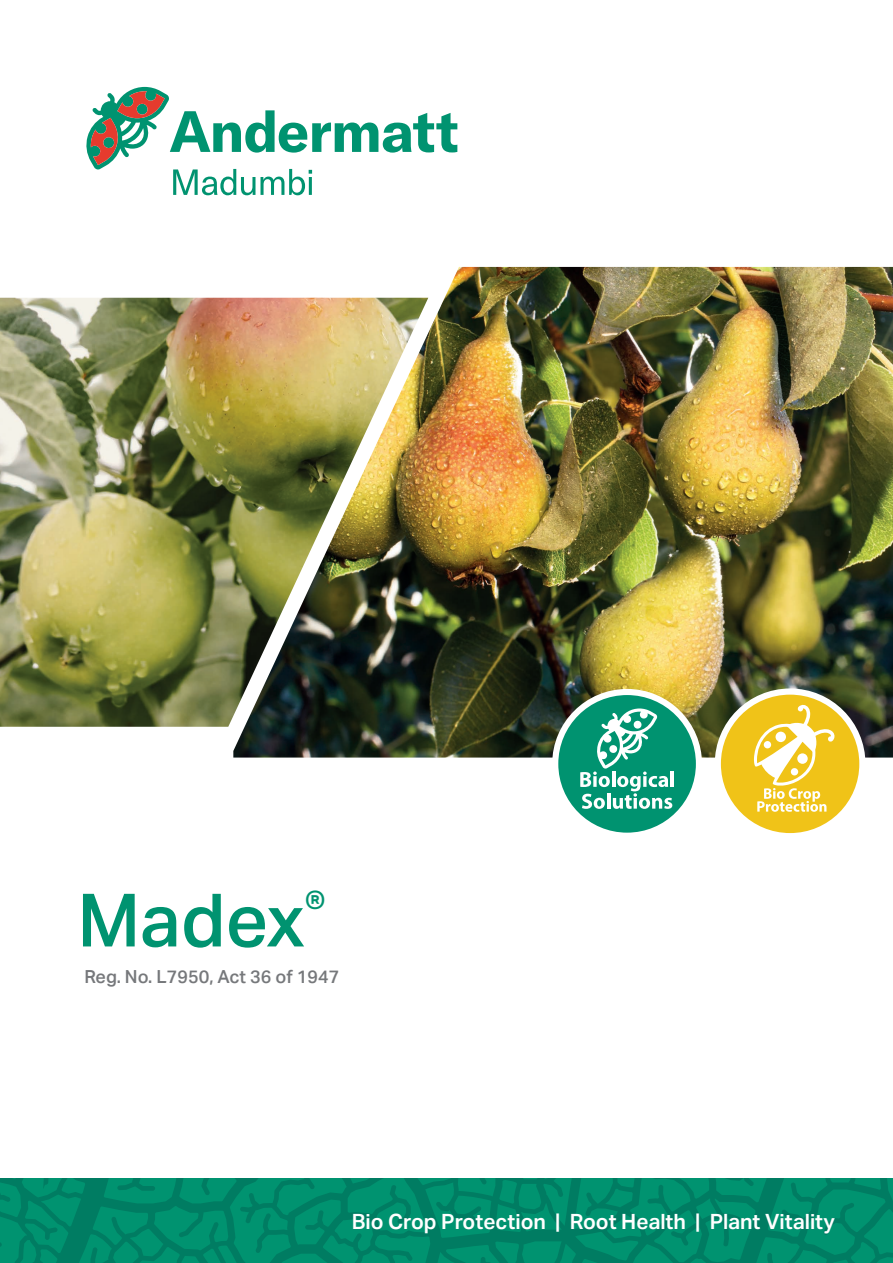
<style>
.page{position:relative;width:893px;height:1263px;background:#fff}
.page>*{position:absolute;margin:0;border:0;box-sizing:border-box;transform-origin:0 0}
.t1{font:500 73.65px "Aktiv Grotesk";color:#009370}
.t2{font:600 21px "Aktiv Grotesk";color:#fff}
.t3{font:500 18px "Aktiv Grotesk";color:#76787b}
</style>
<div class="page">
<img style="left:233px;top:267px;width:660px;height:490px">
<div style="left:552px;top:689px;width:150px;height:150px;background:#fff;border-radius:50%"></div>
<div style="left:558px;top:695px;width:138px;height:138px;background:#009370;border-radius:50%"></div>
<hr style="left:671px;top:771px;width:3px;height:16px;background:#fff">
<svg style="left:580px;top:708px;width:92px;height:101px"></svg>
<svg style="left:86px;top:87px;width:371px;height:108px"></svg>
<img style="left:0;top:298px;width:428px;height:429px">
<div style="left:715px;top:688px;width:150px;height:151px;background:#fff;border-radius:50%"></div>
<div style="left:721px;top:695px;width:138px;height:138px;background:#f0c318;border-radius:50%"></div>
<svg style="left:754px;top:704px;width:81px;height:108px"></svg>
<svg style="left:0;top:1179px;width:893px;height:84px;fill:#009370"></svg>
<h1 class="t1" style="left:77px;top:878px;width:250px">Madex<sup>®</sup></h1>
<p class="t3" style="left:84px;top:966px;width:257px">Reg. No. L7950, Act 36 of 1947</p>
<p class="t2" style="left:352px;top:1209px;width:485px">Bio Crop Protection | Root Health | Plant Vitality</p>
</div>
